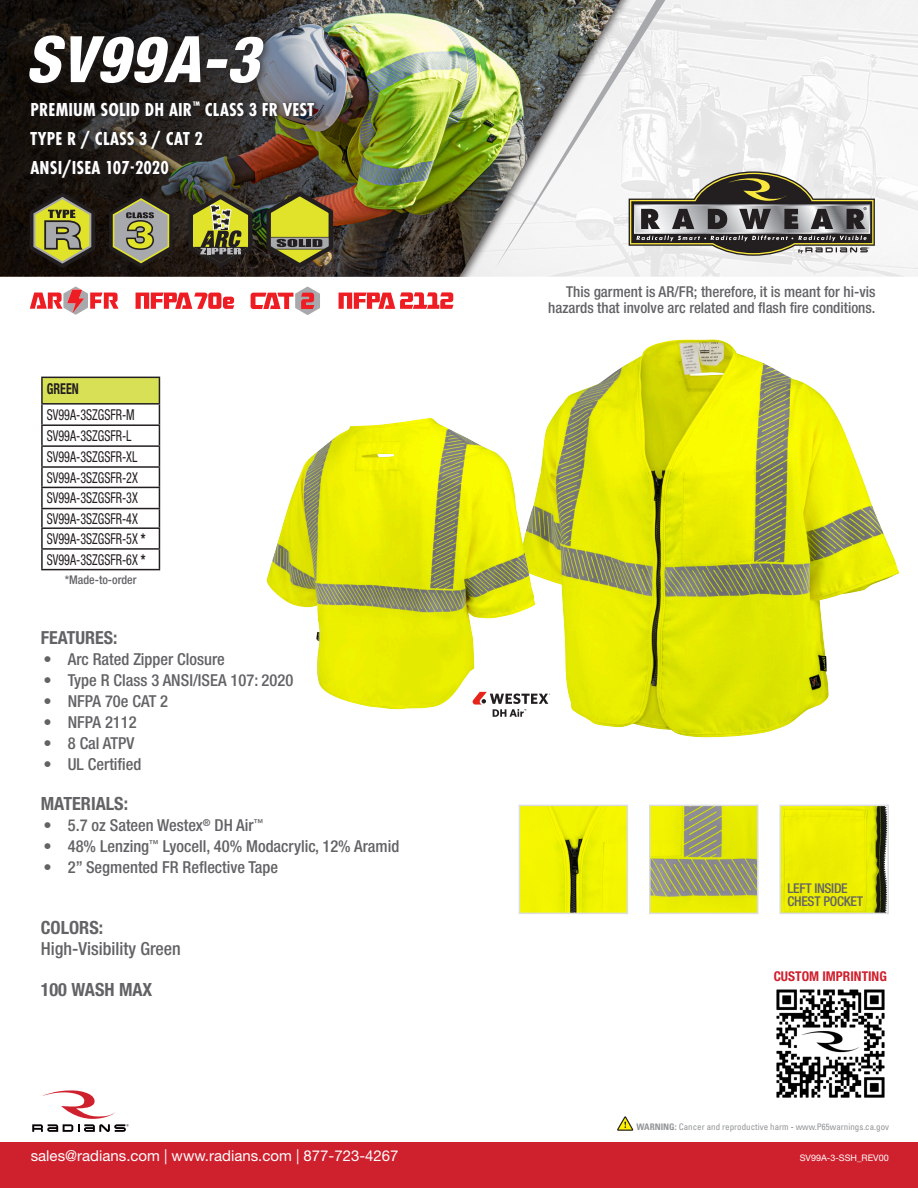
<style>
.page{position:relative;width:918px;height:1188px;background:#fff}
.page>*{position:absolute;margin:0;border:0;box-sizing:border-box;transform-origin:0 0}
.t1{font:italic 800 condensed 64.2px "Helvetica Neue LT Std";letter-spacing:.01em;color:#fff}
.t2{font:700 19.5px "Futura PT Cond";letter-spacing:.01em;color:#fff}
.Glove_Sliver_Discrip{font:700 condensed 18.15px "Helvetica Neue LT Std";color:#636366}
.Glove_Sliver_Discrip-2{font:500 condensed 18px "Helvetica Neue LT Std";color:#636366}
.Glove_Sliver_Discrip-3{font:700 condensed 18px "Helvetica Neue LT Std";color:#636366}
.t3{font:500 condensed 16.5px "Helvetica Neue LT Std";color:#636366}
.t4{font:condensed 15px "Helvetica Neue LT Std";color:#231f20;scale:.81 1}
.Glove_Sliver_Discrip-4{font:500 condensed 15px "Helvetica Neue LT Std";color:#636366}
.t5{font:15px "Helvetica Neue LT Std";color:#fff}
.t6{font:700 condensed 15px "Helvetica Neue LT Std";color:#231f20;scale:.81 1}
.Glove_Sliver_Discrip-5{font:500 condensed 13.5px/13.5px "Helvetica Neue LT Std";letter-spacing:-.02em;color:#636366}
.t7{font:700 condensed 13.5px "Helvetica Neue LT Std";color:#cf202d}
.Glove_Sliver_Discrip-6{font:500 condensed 12px "Helvetica Neue LT Std";color:#636366}
.t8{font:condensed 9px "Univers";color:#939598}
.t9{font:9px "Helvetica Neue LT Std";color:#fff}
.s1{font-weight:700}
</style>
<div class="page">
<div style="left:0;top:1143px;width:918px;height:45px;background:#cf202d"></div>
<svg style="left:650px;top:0;width:268px;height:277px;fill:#f4f4f4"></svg>
<svg style="left:32px;top:1090px;width:97px;height:42px"></svg>
<img style="left:535px;top:339px;width:364px;height:398px">
<img style="left:267px;top:418px;width:268px;height:292px">
<img style="left:522px;top:808px;width:103px;height:103px">
<div style="left:519px;top:805px;width:109px;height:109px;border:2px solid #dcdddf"></div>
<img style="left:652px;top:808px;width:104px;height:103px">
<div style="left:649px;top:805px;width:110px;height:109px;border:2px solid #dcdddf"></div>
<img style="left:782px;top:808px;width:104px;height:103px">
<div style="left:779px;top:805px;width:110px;height:109px;border:2px solid #dcdddf"></div>
<div style="left:42px;top:377px;width:117px;height:27px;background:#d8e156"></div>
<hr style="left:41px;top:377px;width:119px;height:1px;background:#231f20">
<hr style="left:41px;top:378px;width:2px;height:25px;background:#231f20">
<hr style="left:41px;top:403px;width:119px;height:2px;background:#231f20">
<hr style="left:41px;top:424px;width:119px;height:2px;background:#231f20">
<hr style="left:41px;top:445px;width:119px;height:2px;background:#231f20">
<hr style="left:41px;top:466px;width:119px;height:2px;background:#231f20">
<svg style="left:41px;top:405px;width:2px;height:82px"></svg>
<hr style="left:41px;top:487px;width:119px;height:1px;background:#231f20">
<hr style="left:41px;top:488px;width:2px;height:20px;background:#231f20">
<hr style="left:41px;top:508px;width:119px;height:1px;background:#231f20">
<hr style="left:41px;top:527px;width:119px;height:2px;background:#231f20">
<hr style="left:41px;top:548px;width:119px;height:2px;background:#231f20">
<svg style="left:41px;top:509px;width:2px;height:60px"></svg>
<hr style="left:41px;top:569px;width:119px;height:1px;background:#231f20">
<svg style="left:159px;top:378px;width:1px;height:191px"></svg>
<svg style="left:617px;top:1116px;width:17px;height:15px"></svg>
<svg style="left:650px;top:0;width:48px;height:270px;fill:#f1f1f1"></svg>
<div style="left:0;top:0;width:650px;height:287px;background:#231f20;opacity:.75"></div>
<img style="left:0;top:0;width:620px;height:277px">
<img style="left:0;top:0;width:400px;height:276px">
<div style="left:24px;top:29px;width:249px;height:64px;background:#231f20;opacity:.75"></div>
<div style="left:29px;top:99px;width:290px;height:22px;background:#231f20;opacity:.75"></div>
<div style="left:28px;top:128px;width:179px;height:25px;background:#231f20;opacity:.75"></div>
<div style="left:28px;top:157px;width:145px;height:25px;background:#231f20;opacity:.75"></div>
<img style="left:262px;top:188px;width:73px;height:83px">
<svg style="left:25px;top:190px;width:73px;height:81px;background:#626031"></svg>
<div style="left:0;top:277px;width:918px;height:15px;background:#fff"></div>
<svg style="left:629px;top:171px;width:246px;height:85px;background:#908e87"></svg>
<svg style="left:473px;top:692px;width:77px;height:25px"></svg>
<svg style="left:109px;top:195px;width:64px;height:72px;background:#6f6e53"></svg>
<svg style="left:185px;top:194px;width:70px;height:74px;background:#67652f"></svg>
<img style="left:776px;top:989px;width:109px;height:109px">
<svg style="left:251px;top:287px;width:69px;height:28px"></svg>
<svg style="left:136px;top:293px;width:98px;height:16px"></svg>
<svg style="left:339px;top:292px;width:115px;height:17px"></svg>
<svg style="left:30px;top:287px;width:89px;height:28px"></svg>
<p class="t1" style="left:26px;top:20px;width:235px">SV99A-3</p>
<p class="t2" style="left:30px;top:98px;width:285px">PREMIUM SOLID DH AIR<sup>™</sup> CLASS 3 FR VEST</p>
<p class="t2" style="left:30px;top:127px;width:174px">TYPE R / CLASS 3 / CAT 2</p>
<p class="t2" style="left:30px;top:156px;width:140px">ANSI/ISEA 107-2020</p>
<p class="t6" style="left:47px;top:380px;width:41px">GREEN</p>
<p class="t4" style="left:47px;top:406px;width:110px">SV99A-3SZGSFR-M</p>
<p class="t4" style="left:47px;top:427px;width:106px">SV99A-3SZGSFR-L</p>
<p class="t4" style="left:47px;top:448px;width:114px">SV99A-3SZGSFR-XL</p>
<p class="t4" style="left:47px;top:469px;width:114px">SV99A-3SZGSFR-2X</p>
<p class="t4" style="left:47px;top:489px;width:114px">SV99A-3SZGSFR-3X</p>
<p class="t4" style="left:47px;top:510px;width:114px">SV99A-3SZGSFR-4X</p>
<p class="t4" style="left:47px;top:530px;width:123px">SV99A-3SZGSFR-5X <span class="s1">*</span></p>
<p class="t4" style="left:47px;top:551px;width:123px">SV99A-3SZGSFR-6X <span class="s1">*</span></p>
<p class="Glove_Sliver_Discrip-6" style="left:65px;top:572px;width:73px">*Made-to-order</p>
<p class="Glove_Sliver_Discrip-3" style="left:41px;top:626px;width:78px">FEATURES:</p>
<p class="t3" style="left:43px;top:649px;width:183px">• Arc Rated Zipper Closure</p>
<p class="t3" style="left:43px;top:670px;width:251px">• Type R Class 3 ANSI/ISEA 107: 2020</p>
<p class="t3" style="left:43px;top:691px;width:126px">• NFPA 70e CAT 2</p>
<p class="t3" style="left:43px;top:712px;width:95px">• NFPA 2112</p>
<p class="t3" style="left:43px;top:733px;width:92px">• 8 Cal ATPV</p>
<p class="t3" style="left:43px;top:754px;width:99px">• UL Certified</p>
<p class="Glove_Sliver_Discrip" style="left:41px;top:793px;width:89px">MATERIALS:</p>
<p class="t3" style="left:43px;top:815px;width:221px">• 5.7 oz Sateen Westex<sup>®</sup> DH Air<sup>™</sup></p>
<p class="t3" style="left:43px;top:836px;width:357px">• 48% Lenzing<sup>™</sup> Lyocell, 40% Modacrylic, 12% Aramid</p>
<p class="t3" style="left:43px;top:857px;width:236px">• 2” Segmented FR Reflective Tape</p>
<p class="Glove_Sliver_Discrip" style="left:41px;top:916px;width:64px">COLORS:</p>
<p class="Glove_Sliver_Discrip-2" style="left:41px;top:938px;width:142px">High-Visibility Green</p>
<p class="Glove_Sliver_Discrip" style="left:41px;top:979px;width:113px">100 WASH MAX</p>
<p class="Glove_Sliver_Discrip-4" style="left:566px;top:283px;width:311px">This garment is AR/FR; therefore, it is meant for hi-vis</p>
<p class="Glove_Sliver_Discrip-4" style="left:548px;top:299px;width:329px">hazards that involve arc related and flash fire conditions.</p>
<p class="Glove_Sliver_Discrip-5" style="left:787px;top:881px;width:77px">LEFT INSIDE<br>CHEST POCKET</p>
<p class="t7" style="left:774px;top:968px;width:115px">CUSTOM IMPRINTING</p>
<p class="t8" style="left:636px;top:1121px;width:254px"><span class="s1">WARNING:</span> Cancer and reproductive harm <span class="s1">-</span> www.P65warnings.ca.gov</p>
<p class="t5" style="left:31px;top:1147px;width:369px">sales@radians.com | www.radians.com | 877-723-4267</p>
<p class="t9" style="left:800px;top:1152px;width:91px">SV99A-3-SSH_REV00</p>
</div>
